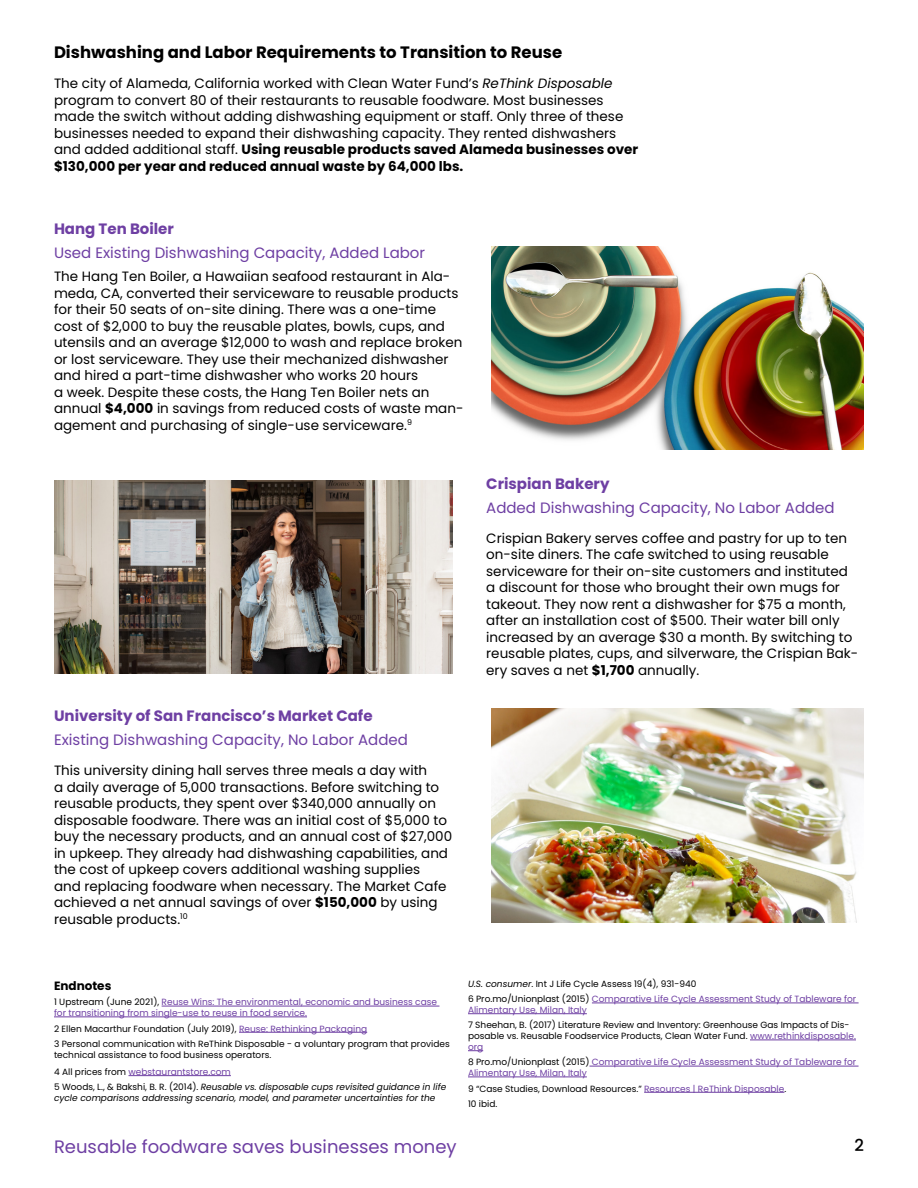
<style>
.page{position:relative;width:918px;height:1188px;background:#fff}
.page>*{position:absolute;margin:0;border:0;box-sizing:border-box;transform-origin:0 0}
.t1{font:18px "Poppins";color:#6e3fa3}
.Subhead{font:700 16.5px "Poppins";color:#000}
.t2{font:500 16.5px "Poppins";color:#000}
.sub_sub{font:15px "Poppins";color:#6e3fa3}
.text{font:700 15px "Poppins";color:#6e3fa3}
.Paragraph_Style_2{font:700 15px "Poppins";color:#6e3fa3}
.sub_sub-2{font:700 15px "Poppins";color:#6e3fa3}
.text-2{font:13.5px/16.5px "Poppins";color:#000}
.endnotes{font:700 12px "Poppins";color:#000}
.endnotes-2{font:9px/10.8px "Poppins";color:#000}
.endnotes-3{font:9px/10.8px "Poppins";color:#6e3fa3}
.endnotes-4{font:italic 9px/10.8px "Poppins";color:#000}
.s1{font-style:italic}
.s2{font-weight:700}
.s3{color:#000}
.s4{color:#6e3fa3}
.s5{font-style:normal}
</style>
<div class="page">
<img style="left:491px;top:247px;width:373px;height:203px">
<img style="left:54px;top:481px;width:399px;height:192px">
<img style="left:491px;top:709px;width:373px;height:214px">
<hr style="left:162px;top:1006px;width:277px;height:1px;background:#6e3fa3">
<hr style="left:54px;top:1017px;width:253px;height:1px;background:#6e3fa3">
<hr style="left:239px;top:1032px;width:128px;height:1px;background:#6e3fa3">
<hr style="left:129px;top:1075px;width:102px;height:1px;background:#6e3fa3">
<hr style="left:592px;top:1003px;width:267px;height:1px;background:#6e3fa3">
<hr style="left:468px;top:1013px;width:119px;height:1px;background:#6e3fa3">
<hr style="left:750px;top:1040px;width:106px;height:1px;background:#6e3fa3">
<svg style="left:468px;top:1050px;width:15px;height:1px"></svg>
<hr style="left:589px;top:1066px;width:270px;height:1px;background:#6e3fa3">
<hr style="left:468px;top:1077px;width:119px;height:1px;background:#6e3fa3">
<hr style="left:644px;top:1092px;width:140px;height:1px;background:#6e3fa3">
<p class="Subhead" style="left:54px;top:43px;width:510px">Dishwashing and Labor Requirements to Transition to Reuse</p>
<p class="text-2" style="left:54px;top:75px;width:586px">The city of Alameda, California worked with Clean Water Fund’s <span class="s1">ReThink Disposable </span>program to convert 80 of their restaurants to reusable foodware. Most businesses made the switch without adding dishwashing equipment or staff. Only three of these businesses needed to expand their dishwashing capacity. They rented dishwashers and added additional staff. <span class="s2">Using reusable products saved Alameda businesses over $130,000 per year and reduced annual waste by 64,000 lbs.</span></p>
<p class="sub_sub-2" style="left:54px;top:220px;width:121px">Hang Ten Boiler</p>
<p class="sub_sub" style="left:54px;top:244px;width:373px">Used Existing Dishwashing Capacity, Added Labor</p>
<p class="text-2" style="left:54px;top:268px;width:411px">The Hang Ten Boiler, a Hawaiian seafood restaurant in Ala&shy;meda, CA, converted their serviceware to reusable products for their 50 seats of on-site dining. There was a one-time cost of $2,000 to buy the reusable plates, bowls, cups, and utensils and an average $12,000 to wash and replace broken or lost serviceware. They use their mechanized dishwasher and hired a part-time dishwasher who works 20 hours<br>a week. Despite these costs, the Hang Ten Boiler nets an annual <span class="s2">$4,000</span> in savings from reduced costs of waste man&shy;agement and purchasing of single-use serviceware.<sup>9</sup></p>
<p class="text" style="left:54px;top:707px;width:320px">University of San Francisco’s Market Cafe</p>
<p class="sub_sub" style="left:54px;top:731px;width:355px">Existing Dishwashing Capacity, No Labor Added</p>
<p class="text-2" style="left:54px;top:763px;width:400px">This university dining hall serves three meals a day with<br>a daily average of 5,000 transactions. Before switching to reusable products, they spent over $340,000 annually on disposable foodware. There was an initial cost of $5,000 to buy the necessary products, and an annual cost of $27,000 in upkeep. They already had dishwashing capabilities, and the cost of upkeep covers additional washing supplies<br>and replacing foodware when necessary. The Market Cafe achieved a net annual savings of over <span class="s2">$150,000</span> by using reusable products.<sup>10</sup></p>
<p class="Paragraph_Style_2" style="left:486px;top:475px;width:125px">Crispian Bakery</p>
<p class="sub_sub" style="left:486px;top:499px;width:350px">Added Dishwashing Capacity, No Labor Added</p>
<p class="text-2" style="left:486px;top:530px;width:374px">Crispian Bakery serves coffee and pastry for up to ten on-site diners. The cafe switched to using reusable serviceware for their on-site customers and instituted a discount for those who brought their own mugs for takeout. They now rent a dishwasher for $75 a month, after an installation cost of $500. Their water bill only increased by an average $30 a month. By switching to reusable plates, cups, and silverware, the Crispian Bak&shy;ery saves a net <span class="s2">$1,700</span> annually.</p>
<p class="endnotes" style="left:54px;top:979px;width:59px">Endnotes</p>
<p class="endnotes-3" style="left:54px;top:997px;width:385px"><span class="s3">1 Upstream (June 2021),</span> Reuse Wins: The environmental, economic and business case for transitioning from single-use to reuse in food service.</p>
<p class="endnotes-2" style="left:54px;top:1023px;width:315px">2 Ellen Macarthur Foundation (July 2019), <span class="s4">Reuse: Rethinking Packaging</span></p>
<p class="endnotes-2" style="left:54px;top:1038px;width:397px">3 Personal communication with ReThink Disposable - a voluntary program that provides technical assistance to food business operators.</p>
<p class="endnotes-3" style="left:54px;top:1066px;width:178px"><span class="s3">4 All prices from</span> webstaurantstore.com</p>
<p class="endnotes-4" style="left:54px;top:1082px;width:394px"><span class="s5">5 Woods, L., &amp; Bakshi, B. R. (2014).</span> Reusable vs. disposable cups revisited guidance in life cycle comparisons addressing scenario, model, and parameter uncertainties for the</p>
<p class="endnotes-2" style="left:468px;top:978px;width:230px"><span class="s1">U.S. consumer</span>. Int J Life Cycle Assess 19(4), 931-940</p>
<p class="endnotes-3" style="left:468px;top:994px;width:390px"><span class="s3">6 Pro.mo/Unionplast (2015)</span> Comparative Life Cycle Assessment Study of Tableware for<br>Alimentary Use, Milan, Italy</p>
<p class="endnotes-2" style="left:468px;top:1020px;width:390px">7 Sheehan, B. (2017) Literature Review and Inventory: Greenhouse Gas Impacts of Dis&shy;posable vs. Reusable Foodservice Products, Clean Water Fund. <span class="s4">www.rethinkdisposable. org</span></p>
<p class="endnotes-3" style="left:468px;top:1057px;width:390px"><span class="s3">8 Pro.mo/Unionplast (2015)</span> Comparative Life Cycle Assessment Study of Tableware for<br>Alimentary Use, Milan, Italy</p>
<p class="endnotes-2" style="left:468px;top:1083px;width:320px">9 “Case Studies, Download Resources.” <span class="s4">Resources | ReThink Disposable</span>.</p>
<p class="endnotes-2" style="left:468px;top:1098px;width:31px">10 ibid.</p>
<h1 class="t1" style="left:54px;top:1136px;width:404px">Reusable foodware saves businesses money</h1>
<p class="t2" style="left:854px;top:1136px;width:11px">2</p>
</div>
